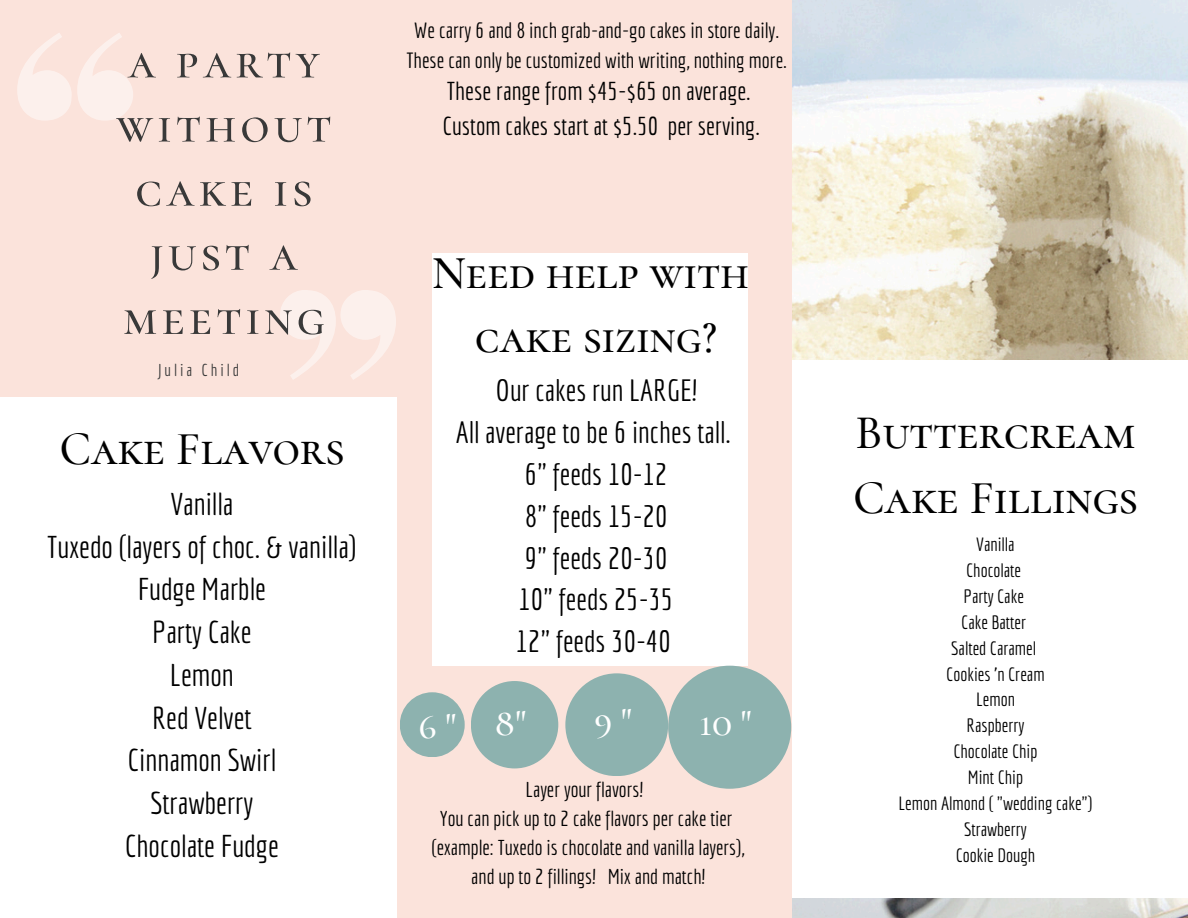
<style>
.page{position:relative;width:1188px;height:918px;background:#fbe3db}
.page>*{position:absolute;margin:0;border:0;box-sizing:border-box;transform-origin:0 0}
.t1{font:500 50.4px/64.2px "Cormorant SC";letter-spacing:.08em;color:#393939;text-align:center}
.t2{font:500 47.25px/65.2px "Cormorant SC";color:#000}
.t3{font:500 46.2px/63.8px "Cormorant SC";color:#000;text-align:center}
.t4{font:500 36.75px "Cormorant SC";color:#fff}
.t5{font:30.75px/42.8px "Economica";color:#000;text-align:center}
.t6{font:30px/41.8px "Economica";color:#000;text-align:center}
.t7{font:25.2px/34.5px "Economica";color:#000}
.t8{font:21.45px/30px "Economica";color:#000;text-align:center}
.t9{font:21px/29.2px "Economica";color:#000;text-align:center}
.t10{font:18.75px/25.8px "Economica";color:#000;text-align:center}
.t11{font:16.8px "Economica";letter-spacing:.18em;color:#393939}
</style>
<div class="page">
<img style="left:792px;top:0;width:396px;height:918px">
<div style="left:432px;top:253px;width:315px;height:413px;background:#fff"></div>
<svg style="left:17px;top:33px;width:116px;height:87px"></svg>
<svg style="left:280px;top:290px;width:116px;height:90px"></svg>
<div style="left:400px;top:692px;width:65px;height:65px;background:#8db2af;border-radius:50%"></div>
<div style="left:471px;top:681px;width:87px;height:87px;background:#8db2af;border-radius:50%"></div>
<div style="left:565px;top:673px;width:103px;height:103px;background:#8db2af;border-radius:50%"></div>
<div style="left:668px;top:666px;width:123px;height:123px;background:#8db2af;border-radius:50%"></div>
<div style="left:792px;top:360px;width:396px;height:538px;background:#fff"></div>
<div style="left:0;top:397px;width:396px;height:521px;background:#fff"></div>
<p class="t1" style="left:116px;top:29px;width:217px">a party without cake is just a meeting</p>
<h1 class="t11" style="left:158px;top:360px;width:83px">Julia Child</h1>
<h2 class="t2" style="left:59px;top:417px;width:286px">Cake Flavors</h2>
<h2 class="t5" style="left:47px;top:482px;width:311px">Vanilla<br>Tuxedo (layers of choc. &amp; vanilla)<br>Fudge Marble<br>Party Cake<br>Lemon<br>Red Velvet<br>Cinnamon Swirl<br>Strawberry<br>Chocolate Fudge</h2>
<h3 class="t8" style="left:406px;top:15px;width:382px">We carry 6 and 8 inch grab-and-go cakes in store daily.<br>These can only be customized with writing, nothing more.</h3>
<h3 class="t7" style="left:443px;top:73px;width:319px">These range from $45-$65 on average.<br>Custom cakes start at $5.50 per serving.</h3>
<h4 class="t3" style="left:432px;top:241px;width:318px">Need help with cake sizing?</h4>
<h4 class="t6" style="left:456px;top:369px;width:277px">Our cakes run LARGE!<br>All average to be 6 inches tall.<br>6" feeds 10-12<br>8" feeds 15-20<br>9" feeds 20-30<br>10" feeds 25-35<br>12" feeds 30-40</h4>
<p class="t4" style="left:418px;top:704px;width:39px">6"</p>
<p class="t4" style="left:494px;top:701px;width:33px">8"</p>
<p class="t4" style="left:594px;top:699px;width:39px">9"</p>
<h3 class="t4" style="left:699px;top:701px;width:53px">10 "</h3>
<h2 class="t9" style="left:432px;top:774px;width:315px">Layer your flavors!<br>You can pick up to 2 cake flavors per cake tier (example: Tuxedo is chocolate and vanilla layers), and up to 2 fillings! Mix and match!</h2>
<p class="t2" style="left:853px;top:400px;width:286px">Buttercream<br>Cake Fillings</p>
<p class="t10" style="left:898px;top:531px;width:196px">Vanilla<br>Chocolate<br>Party Cake<br>Cake Batter<br>Salted Caramel<br>Cookies 'n Cream<br>Lemon<br>Raspberry<br>Chocolate Chip<br>Mint Chip<br>Lemon Almond ( "wedding cake")<br>Strawberry<br>Cookie Dough</p>
</div>
